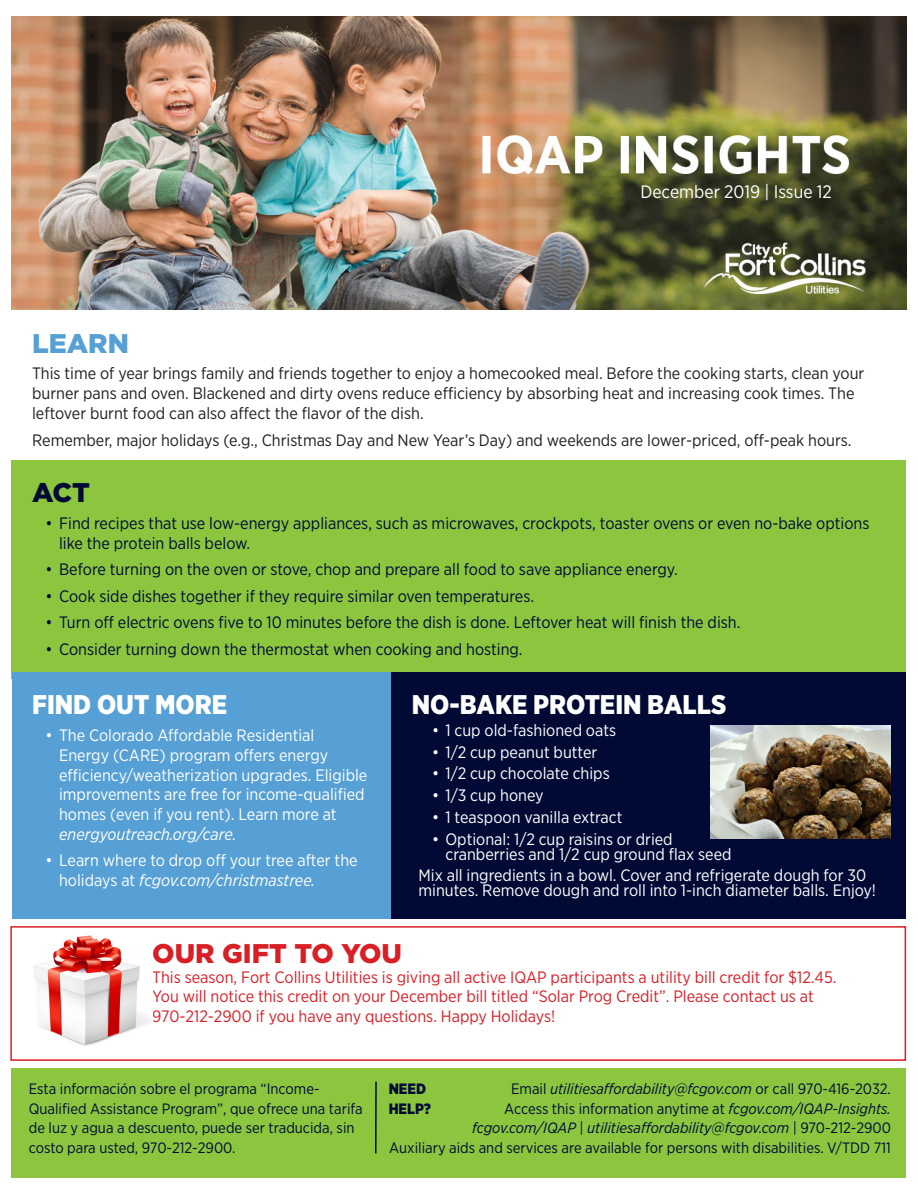
<style>
.page{position:relative;width:918px;height:1188px;background:#fff}
.page>*{position:absolute;margin:0;border:0;box-sizing:border-box;transform-origin:0 0}
.t1{font:900 27px "Gotham Narrow";color:#fff}
.t2{font:900 27px "Gotham";color:#d91f26}
.t3{font:900 27px "Gotham";color:#56a0d5}
.t4{font:900 27px "Gotham";color:#000a35}
.t5{font:18px "Gotham Narrow";color:#fff}
.t6{font:16.5px/19.8px "Gotham Narrow";color:#fff}
.t7{font:16.5px/19.8px "Gotham Narrow";color:#000a35}
.t8{font:16.5px/19.8px "Gotham Narrow";color:#231f20}
.t9{font:16.5px/19.8px "Gotham Narrow";color:#d91f26}
.t10{font:15px/19.5px "Gotham Narrow";color:#000a35;text-align:right}
.t11{font:900 15px/19.5px "Gotham Narrow";color:#000a35}
.s1{font-style:italic}
</style>
<div class="page">
<img style="left:12px;top:16px;width:894px;height:294px">
<div style="left:12px;top:460px;width:894px;height:219px;background:#8bc63e"></div>
<div style="left:12px;top:673px;width:399px;height:246px;background:#56a0d5"></div>
<div style="left:12px;top:1068px;width:894px;height:109px;background:#8bc63e"></div>
<div style="left:392px;top:672px;width:514px;height:247px;background:#000a35"></div>
<img style="left:711px;top:725px;width:180px;height:113px">
<div style="left:10px;top:926px;width:896px;height:135px;border:2px solid #d91f26"></div>
<img style="left:34px;top:935px;width:116px;height:111px">
<hr style="left:375px;top:1082px;width:2px;height:71px;background:#000a35">
<p class="t5" style="left:640px;top:181px;width:193px">December 2019 | Issue 12</p>
<p class="t3" style="left:32px;top:325px;width:98px">LEARN</p>
<p class="t8" style="left:32px;top:363px;width:834px">This time of year brings family and friends together to enjoy a homecooked meal. Before the cooking starts, clean your burner pans and oven. Blackened and dirty ovens reduce efficiency by absorbing heat and increasing cook times. The leftover burnt food can also affect the flavor of the dish.</p>
<p class="t8" style="left:32px;top:430px;width:821px">Remember, major holidays (e.g., Christmas Day and New Year’s Day) and weekends are lower-priced, off-peak hours.</p>
<p class="t4" style="left:32px;top:474px;width:59px">ACT</p>
<p class="t7" style="left:59px;top:513px;width:812px;text-indent:-13px">• Find recipes that use low-energy appliances, such as microwaves, crockpots, toaster ovens or even no-bake options like the protein balls below.</p>
<p class="t7" style="left:46px;top:559px;width:634px">• Before turning on the oven or stove, chop and prepare all food to save appliance energy.</p>
<p class="t7" style="left:46px;top:586px;width:490px">• Cook side dishes together if they require similar oven temperatures.</p>
<p class="t7" style="left:46px;top:612px;width:696px">• Turn off electric ovens five to 10 minutes before the dish is done. Leftover heat will finish the dish.</p>
<p class="t7" style="left:46px;top:639px;width:479px">• Consider turning down the thermostat when cooking and hosting.</p>
<p class="t1" style="left:32px;top:687px;width:197px">FIND OUT MORE</p>
<p class="t6" style="left:59px;top:725px;width:310px;text-indent:-13px">• The Colorado Affordable Residential Energy (CARE) program offers energy efficiency/weatherization upgrades. Eligible improvements are free for income-qualified homes (even if you rent). Learn more at <span class="s1">energyoutreach.org/care.</span></p>
<p class="t6" style="left:59px;top:850px;width:300px;text-indent:-13px">• Learn where to drop off your tree after the holidays at <span class="s1">fcgov.com/christmastree.</span></p>
<p class="t1" style="left:412px;top:687px;width:316px">NO-BAKE PROTEIN BALLS</p>
<p class="t6" style="left:432px;top:720px;width:186px">• 1 cup old-fashioned oats</p>
<p class="t6" style="left:432px;top:742px;width:167px">• 1/2 cup peanut butter</p>
<p class="t6" style="left:432px;top:763px;width:179px">• 1/2 cup chocolate chips</p>
<p class="t6" style="left:432px;top:785px;width:113px">• 1/3 cup honey</p>
<p class="t6" style="left:432px;top:807px;width:192px">• 1 teaspoon vanilla extract</p>
<p class="t6" style="left:446px;top:831px;width:288px;line-height:15px;text-indent:-14px">• Optional: 1/2 cup raisins or dried cranberries and 1/2 cup ground flax seed</p>
<p class="t6" style="left:418px;top:868px;width:459px;line-height:15px">Mix all ingredients in a bowl. Cover and refrigerate dough for 30 minutes. Remove dough and roll into 1-inch diameter balls. Enjoy!</p>
<p class="t2" style="left:152px;top:935px;width:251px">OUR GIFT TO YOU</p>
<p class="t9" style="left:152px;top:967px;width:686px">This season, Fort Collins Utilities is giving all active IQAP participants a utility bill credit for $12.45.<br>You will notice this credit on your December bill titled “Solar Prog Credit”. Please contact us at<br>970-212-2900 if you have any questions. Happy Holidays!</p>
<p class="t10" style="left:29px;top:1079px;width:335px;text-align:left">Esta información sobre el programa “Income-Qualified Assistance Program”, que ofrece una tarifa de luz y agua a descuento, puede ser traducida, sin costo para usted, 970-212-2900.</p>
<p class="t10" style="left:389px;top:1079px;width:503px">Email <span class="s1">utilitiesaffordability@fcgov.com</span> or call 970-416-2032.<br>Access this information anytime at <span class="s1">fcgov.com/IQAP-Insights.<br>fcgov.com/IQAP</span> | <span class="s1">utilitiesaffordability@fcgov.com</span> | 970-212-2900<br>Auxiliary aids and services are available for persons with disabilities. V/TDD 711</p>
<p class="t11" style="left:389px;top:1079px;width:44px">NEED<br>HELP?</p>
</div>
